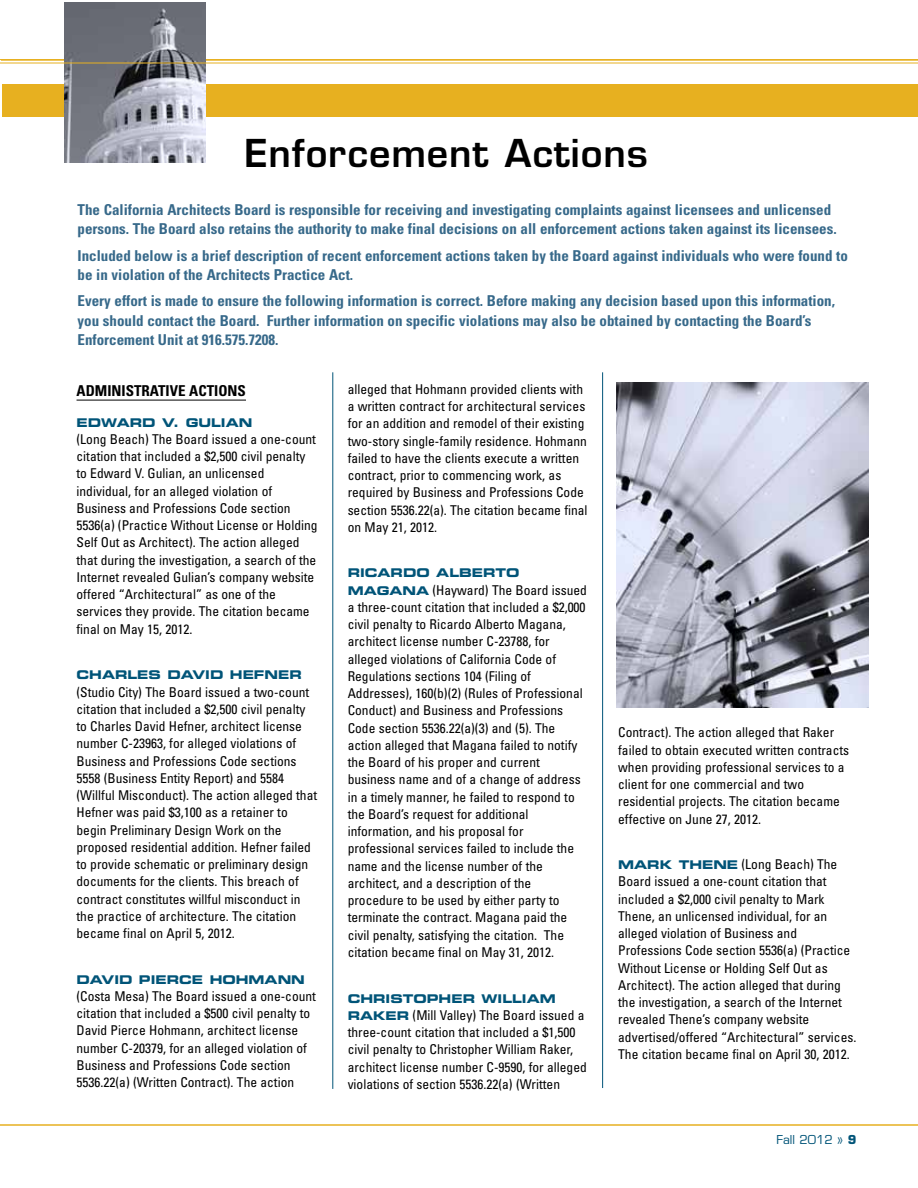
<style>
.page{position:relative;width:918px;height:1188px;background:#fff}
.page>*{position:absolute;margin:0;border:0;box-sizing:border-box;transform-origin:0 0}
.t1{font:600 37.5px "Eurostile";letter-spacing:.025em;color:#000}
.t2{font:700 condensed 15px/19.5px "Univers";color:#37698a}
.t3{font:700 condensed 15px "Univers";color:#000}
.t4{font:condensed 13.5px/17.2px "Univers";color:#000}
.t5{font:12px "Eurostile Bold Extended Two";color:#005478}
.t6{font:12px "Eurostile";color:#005478}
.s1{font-weight:700}
</style>
<div class="page">
<hr style="left:1px;top:59px;width:917px;height:2px;background:#e7b020">
<hr style="left:0;top:59px;width:918px;height:1px;background:#e7b020">
<hr style="left:77px;top:400px;width:169px;height:1px;background:#000">
<div style="left:2px;top:85px;width:916px;height:32px;background:#e7b020"></div>
<hr style="left:332px;top:372px;width:1px;height:717px;background:#005478">
<hr style="left:602px;top:372px;width:1px;height:716px;background:#005478">
<img style="left:616px;top:382px;width:252px;height:325px">
<img style="left:65px;top:2px;width:141px;height:161px">
<hr style="left:0;top:63px;width:918px;height:1px;background:#e7b020">
<hr style="left:0;top:1125px;width:918px;height:1px;background:#e7b020">
<h1 class="t1" style="left:244px;top:130px;width:405px">Enforcement Actions</h1>
<p class="t2" style="left:78px;top:200px;width:761px">The California Architects Board is responsible for receiving and investigating complaints against licensees and unlicensed persons. The Board also retains the authority to make final decisions on all enforcement actions taken against its licensees.</p>
<p class="t2" style="left:78px;top:245px;width:772px">Included below is a brief description of recent enforcement actions taken by the Board against individuals who were found to be in violation of the Architects Practice Act.</p>
<p class="t2" style="left:78px;top:291px;width:759px">Every effort is made to ensure the following information is correct. Before making any decision based upon this information, you should contact the Board. Further information on specific violations may also be obtained by contacting the Board’s<br>Enforcement Unit at 916.575.7208.</p>
<p class="t3" style="left:77px;top:381px;width:171px">Administrative Actions</p>
<p class="t5" style="left:77px;top:414px;width:146px">EDWARD V. GULIAN</p>
<p class="t4" style="left:77px;top:430px;width:243px">(Long Beach) The Board issued a one-count citation that included a $2,500 civil penalty to Edward V. Gulian, an unlicensed individual, for an alleged violation of Business and Professions Code section 5536(a) (Practice Without License or Holding Self Out as Architect). The action alleged that during the investigation, a search of the Internet revealed Gulian’s company website offered “Architectural” as one of the services they provide. The citation became final on May 15, 2012.</p>
<p class="t5" style="left:77px;top:667px;width:38px">CHARLE</p>
<p class="t5" style="left:149px;top:667px;width:31px">S DAVI</p>
<p class="t5" style="left:210px;top:667px;width:68px">D HEFNER</p>
<p class="t4" style="left:77px;top:683px;width:242px">(Studio City) The Board issued a two-count citation that included a $2,500 civil penalty to Charles David Hefner, architect license number C-23963, for alleged violations of Business and Professions Code sections 5558 (Business Entity Report) and 5584 (Willful Misconduct). The action alleged that Hefner was paid $3,100 as a retainer to begin Preliminary Design Work on the proposed residential addition. Hefner failed to provide schematic or preliminary design documents for the clients. This breach of contract constitutes willful misconduct in the practice of architecture. The citation became final on April 5, 2012.</p>
<p class="t5" style="left:77px;top:971px;width:12px">DAVI</p>
<p class="t5" style="left:119px;top:971px;width:43px">D PIERCE</p>
<p class="t5" style="left:210px;top:971px;width:69px">HOHMANN</p>
<p class="t4" style="left:77px;top:987px;width:241px">(Costa Mesa) The Board issued a one-count citation that included a $500 civil penalty to David Pierce Hohmann, architect license number C-20379, for an alleged violation of Business and Professions Code section 5536.22(a) (Written Contract). The action</p>
<p class="t4" style="left:348px;top:380px;width:241px">alleged that Hohmann provided clients with a written contract for architectural services for an addition and remodel of their existing two-story single-family residence. Hohmann failed to have the clients execute a written contract, prior to commencing work, as required by Business and Professions Code section 5536.22(a). The citation became final on May 21, 2012.</p>
<p class="t5" style="left:348px;top:565px;width:24px">RICAR</p>
<p class="t5" style="left:403px;top:565px;width:59px">DO ALBER</p>
<p class="t5" style="left:496px;top:565px;width:24px">TO</p>
<p class="t5" style="left:348px;top:582px;width:15px">MAGANA</p>
<p class="t4" style="left:348px;top:581px;width:241px;text-indent:85px">(Hayward) The Board issued a three-count citation that included a $2,000 civil penalty to Ricardo Alberto Magana, architect license number C-23788, for alleged violations of California Code of Regulations sections 104 (Filing of Addresses), 160(b)(2) (Rules of Professional Conduct) and Business and Professions Code section 5536.22(a)(3) and (5). The action alleged that Magana failed to notify the Board of his proper and current business name and of a change of address in a timely manner, he failed to respond to the Board’s request for additional information, and his proposal for professional services failed to include the name and the license number of the architect, and a description of the procedure to be used by either party to terminate the contract. Magana paid the civil penalty, satisfying the citation. The citation became final on May 31, 2012.</p>
<p class="t5" style="left:348px;top:990px;width:116px">CHRISTOPHER</p>
<p class="t5" style="left:482px;top:990px;width:11px">WILLIA</p>
<p class="t5" style="left:540px;top:990px;width:18px">M</p>
<p class="t5" style="left:348px;top:1007px;width:26px">RAKER</p>
<p class="t4" style="left:348px;top:1006px;width:241px;text-indent:65px">(Mill Valley) The Board issued a three-count citation that included a $1,500 civil penalty to Christopher William Raker, architect license number C-9590, for alleged violations of section 5536.22(a) (Written</p>
<p class="t4" style="left:618px;top:724px;width:232px">Contract). The action alleged that Raker failed to obtain executed written contracts when providing professional services to a client for one commercial and two residential projects. The citation became effective on June 27, 2012.</p>
<p class="t5" style="left:618px;top:856px;width:15px">MARK</p>
<p class="t5" style="left:679px;top:856px;width:36px">THENE</p>
<p class="t4" style="left:618px;top:855px;width:240px;text-indent:123px">(Long Beach) The Board issued a one-count citation that included a $2,000 civil penalty to Mark Thene, an unlicensed individual, for an alleged violation of Business and Professions Code section 5536(a) (Practice Without License or Holding Self Out as Architect). The action alleged that during the investigation, a search of the Internet revealed Thene’s company website advertised/offered “Architectural” services.<br>The citation became final on April 30, 2012.</p>
<p class="t6" style="left:776px;top:1132px;width:82px">Fall 2012 » <span class="s1">9</span></p>
</div>
